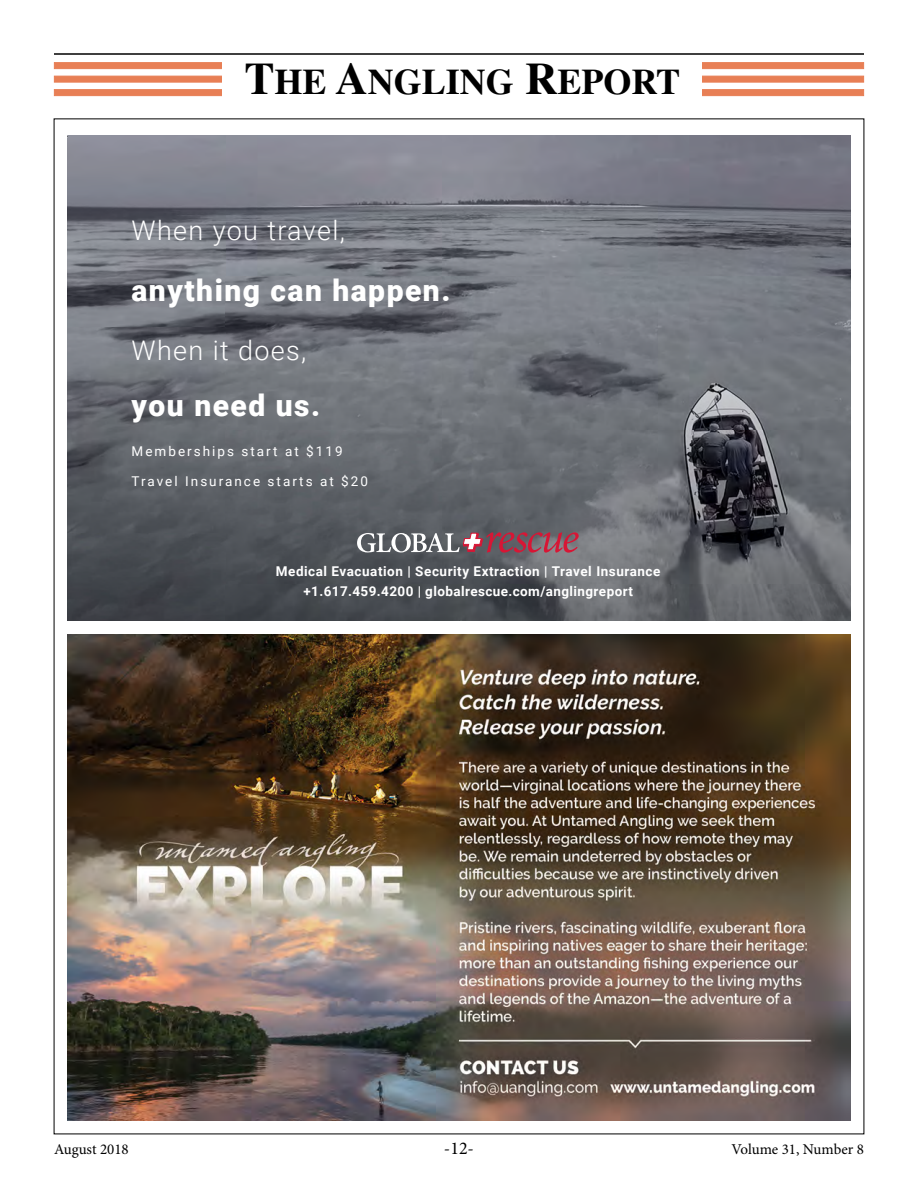
<style>
.page{position:relative;width:918px;height:1188px;background:#fff}
.page>*{position:absolute;margin:0;border:0;box-sizing:border-box;transform-origin:0 0}
.t1{font:700 36px "Times LT Std";color:#000}
.t2{font:900 30px "Roboto";letter-spacing:.05em;color:#fff}
.t3{font:300 27px "Roboto";letter-spacing:.05em;color:#fff}
.t4{font:18px "Minion Pro";color:#000}
.t5{font:15px "Minion Pro";color:#000}
.t6{font:700 13.5px "Roboto";letter-spacing:.035em;color:#fff}
.t7{font:13.5px "Roboto";letter-spacing:.15em;color:#fff}
.s1{font-size:45px}
</style>
<div class="page">
<div style="left:54px;top:62px;width:810px;height:7px;background:#e87f55;border:1px solid #e87f55"></div>
<div style="left:54px;top:76px;width:810px;height:6px;background:#e87f55"></div>
<div style="left:54px;top:89px;width:810px;height:7px;background:#e87f55;border:1px solid #e87f55"></div>
<hr style="left:54px;top:53px;width:810px;height:2px;background:#000">
<div style="left:223px;top:58px;width:479px;height:42px;background:#fff"></div>
<img style="left:68px;top:634px;width:782px;height:486px">
<img style="left:68px;top:135px;width:782px;height:486px">
<svg style="left:357px;top:532px;width:222px;height:21px;background:#8e6f78"></svg>
<h1 class="t1" style="left:245px;top:60px;width:437px"><span class="s1">T</span>HE <span class="s1">A</span>NGLING <span class="s1">R</span>EPORT</h1>
<h3 class="t3" style="left:132px;top:211px;width:215px">When you travel,</h3>
<h2 class="t2" style="left:132px;top:270px;width:320px">anything can happen.</h2>
<h3 class="t3" style="left:132px;top:331px;width:176px">When it does,</h3>
<h2 class="t2" style="left:132px;top:384px;width:190px">you need us.</h2>
<p class="t7" style="left:132px;top:442px;width:213px">Memberships start at $119</p>
<p class="t7" style="left:132px;top:472px;width:238px">Travel Insurance starts at $20</p>
<p class="t6" style="left:276px;top:562px;width:386px">Medical Evacuation | Security Extraction | Travel Insurance</p>
<p class="t6" style="left:303px;top:582px;width:331px">+1.617.459.4200 | globalrescue.com/anglingreport</p>
<p class="t5" style="left:54px;top:1139px;width:76px">August 2018</p>
<h3 class="t4" style="left:444px;top:1136px;width:32px">-12-</h3>
<p class="t5" style="left:732px;top:1139px;width:134px">Volume 31, Number 8</p>
</div>
